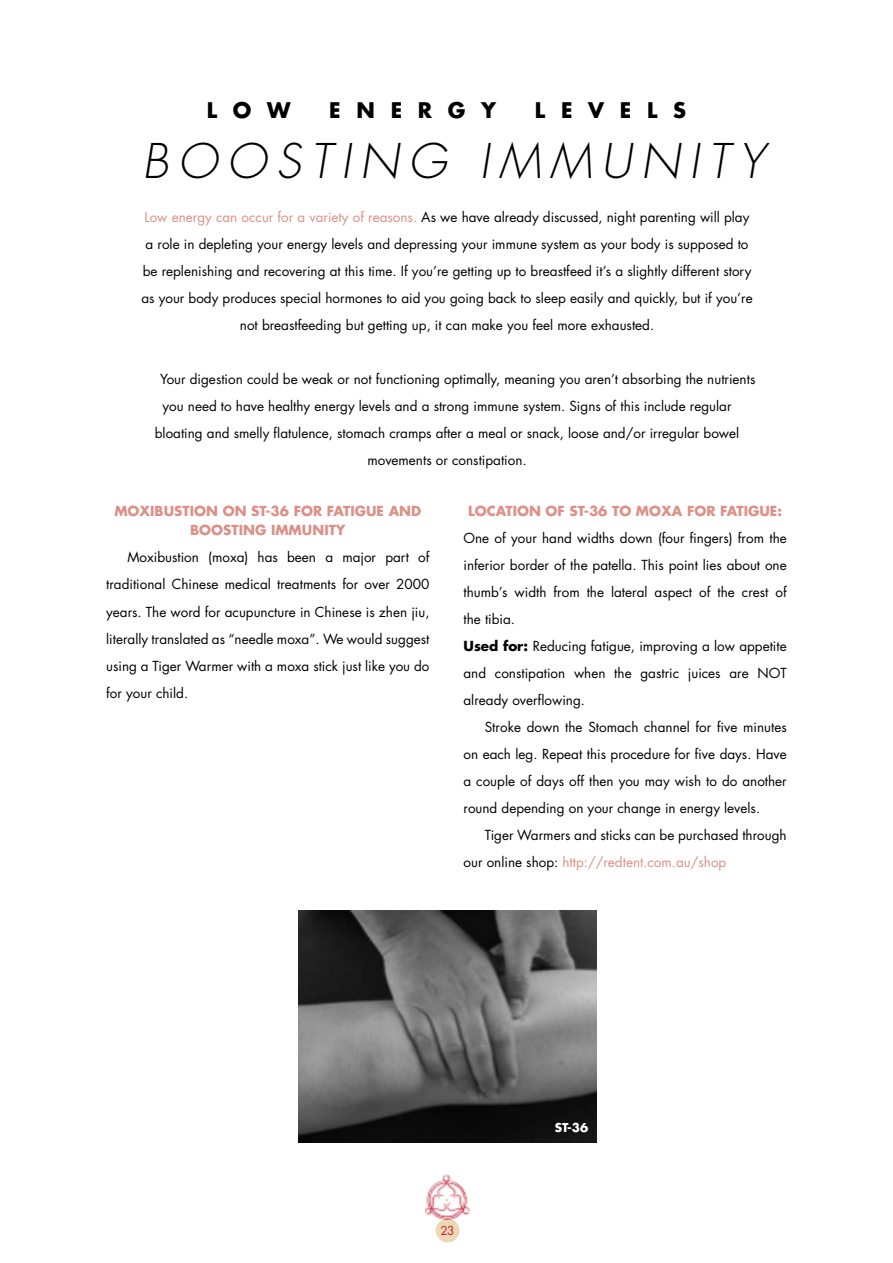
<style>
.page{position:relative;width:893px;height:1263px;background:#fff}
.page>*{position:absolute;margin:0;border:0;box-sizing:border-box;transform-origin:0 0}
.t1{font:italic 300 46.5px "Futura";color:#000}
.t2{font:700 21px "Futura";letter-spacing:.75em;color:#000}
.t3{font:13.5px/27px "Futura";color:#000;text-align:justify}
.t4{font:700 13.5px/19.5px "Futura";color:#dc9088;text-align:center}
.t5{font:700 12px "Futura";color:#fff}
.t6{font:12px "Futura";color:#c32032}
.s1{color:#dc9088}
.s2{font-weight:700}
</style>
<div class="page">
<div style="left:436px;top:1218px;width:23px;height:24px;background:#edd8b4;border-radius:50%"></div>
<img style="left:426px;top:1174px;width:44px;height:45px">
<img style="left:298px;top:910px;width:299px;height:233px">
<h2 class="t2" style="left:207px;top:100px;width:85px">LOW</h2>
<h2 class="t2" style="left:329px;top:100px;width:169px">ENERGY</h2>
<h2 class="t2" style="left:535px;top:100px;width:153px">LEVELS</h2>
<h1 class="t1" style="left:142px;top:139px;width:632px">BOOSTING IMMUNITY</h1>
<p class="t3" style="left:141px;top:204px;width:613px;text-align:center"><span class="s1">Low energy can occur for a variety of reasons.</span> As we have already discussed, night parenting will play a role in depleting your energy levels and depressing your immune system as your body is supposed to be replenishing and recovering at this time. If you’re getting up to breastfeed it’s a slightly different story as your body produces special hormones to aid you going back to sleep easily and quickly, but if you’re not breastfeeding but getting up, it can make you feel more exhausted.</p>
<p class="t3" style="left:160px;top:366px;width:597px">Your digestion could be weak or not functioning optimally, meaning you aren’t absorbing the nutrients</p>
<p class="t3" style="left:162px;top:393px;width:571px">you need to have healthy energy levels and a strong immune system. Signs of this include regular</p>
<p class="t3" style="left:155px;top:420px;width:586px">bloating and smelly flatulence, stomach cramps after a meal or snack, loose and/or irregular bowel</p>
<p class="t3" style="left:367px;top:447px;width:161px">movements or constipation.</p>
<p class="t4" style="left:114px;top:502px;width:308px">MOXIBUSTION ON ST-36 FOR FATIGUE AND<br>BOOSTING IMMUNITY</p>
<p class="t3" style="left:106px;top:545px;width:325px;text-indent:21px">Moxibustion (moxa) has been a major part of traditional Chinese medical treatments for over 2000 years. The word for acupuncture in Chinese is zhen jiu, literally translated as “needle moxa”. We would suggest using a Tiger Warmer with a moxa stick just like you do for your child.</p>
<p class="t4" style="left:468px;top:502px;width:315px">LOCATION OF ST-36 TO MOXA FOR FATIGUE:</p>
<p class="t3" style="left:463px;top:526px;width:325px;text-align:left">One of your hand widths down (four fingers) from the inferior border of the patella. This point lies about one thumb’s width from the lateral aspect of the crest of the tibia.<br><span class="s2">Used for:</span> Reducing fatigue, improving a low appetite and constipation when the gastric juices are NOT already overflowing.</p>
<p class="t3" style="left:463px;top:715px;width:325px;text-indent:21px">Stroke down the Stomach channel for five minutes on each leg. Repeat this procedure for five days. Have a couple of days off then you may wish to do another round depending on your change in energy levels.</p>
<p class="t3" style="left:463px;top:823px;width:325px;text-indent:21px">Tiger Warmers and sticks can be purchased through our online shop: <span class="s1">http://redtent.com.au/shop</span></p>
<p class="t6" style="left:440px;top:1225px;width:16px">23</p>
<p class="t5" style="left:555px;top:1121px;width:35px">ST-36</p>
</div>
